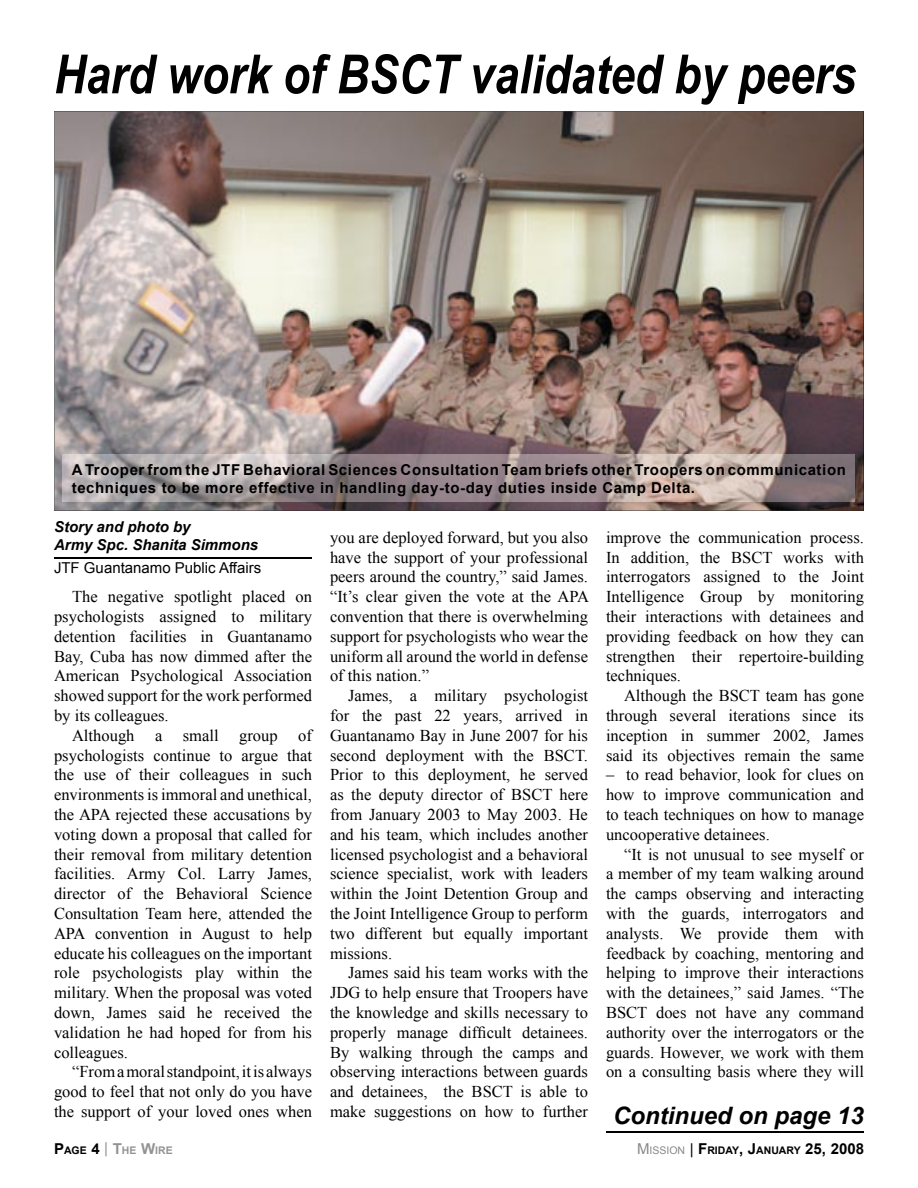
<style>
.page{position:relative;width:918px;height:1188px;background:#fff}
.page>*{position:absolute;margin:0;border:0;box-sizing:border-box;transform-origin:0 0}
.t1{font:italic 700 54px "Arial Narrow";color:#000}
.t2{font:italic 700 24px "Arial";color:#000}
.t3{font:16.5px/19.8px "Times New Roman";color:#000;text-align:justify}
.t4{font:700 15px/18px "Arial";letter-spacing:.04em;color:#000}
.t5{font:italic 700 15px/18px "Arial";color:#000}
.t6{font:15px "Arial";color:#000}
.t7{font:700 10.5px "Arial";color:#000}
.t8{font:700 10.5px "Arial";color:#939393}
.s1{font-size:15px;color:#000}
.s2{color:#000}
.s3{font-weight:400;font-size:15px}
.s4{font-size:15px}
.s5{font-weight:400;font-size:15px;color:#888}
.s6{font-weight:400;color:#888}
</style>
<div class="page">
<hr style="left:54px;top:558px;width:258px;height:1px;background:#000">
<hr style="left:606px;top:1131px;width:258px;height:2px;background:#000">
<img style="left:54px;top:111px;width:810px;height:400px">
<img style="left:63px;top:455px;width:792px;height:47px">
<h1 class="t1" style="left:54px;top:34px;width:804px">Hard work of BSCT validated by peers</h1>
<p class="t4" style="left:72px;top:461px;width:776px">A Trooper from the JTF Behavioral Sciences Consultation Team briefs other Troopers on communication techniques to be more effective in handling day-to-day duties inside Camp Delta.</p>
<p class="t5" style="left:54px;top:518px;width:206px">Story and photo by<br>Army Spc. Shanita Simmons</p>
<p class="t6" style="left:54px;top:558px;width:209px">JTF Guantanamo Public Affairs</p>
<p class="t3" style="left:54px;top:587px;width:260px;text-indent:18px">The negative spotlight placed on psychologists assigned to military detention facilities in Guantanamo Bay, Cuba has now dimmed after the American Psychological Association showed support for the work performed by its colleagues.</p>
<p class="t3" style="left:54px;top:725px;width:260px;text-indent:18px">Although a small group of psychologists continue to argue that the use of their colleagues in such environments is immoral and unethical, the APA rejected these accusations by voting down a proposal that called for their removal from military detention facilities. Army Col. Larry James, director of the Behavioral Science Consultation Team here, attended the APA convention in August to help educate his colleagues on the important role psychologists play within the military. When the proposal was voted down, James said he received the validation he had hoped for from his colleagues.</p>
<p class="t3" style="left:54px;top:1062px;width:260px;text-indent:18px">“From a moral standpoint, it is always good to feel that not only do you have the support of your loved ones when</p>
<p class="t3" style="left:330px;top:527px;width:260px">you are deployed forward, but you also have the support of your professional peers around the country,” said James. “It’s clear given the vote at the APA convention that there is overwhelming support for psychologists who wear the uniform all around the world in defense of this nation.”</p>
<p class="t3" style="left:330px;top:686px;width:260px;text-indent:18px">James, a military psychologist for the past 22 years, arrived in Guantanamo Bay in June 2007 for his second deployment with the BSCT.<br>Prior to this deployment, he served as the deputy director of BSCT here from January 2003 to May 2003. He and his team, which includes another licensed psychologist and a behavioral science specialist, work with leaders within the Joint Detention Group and the Joint Intelligence Group to perform two different but equally important missions.</p>
<p class="t3" style="left:330px;top:963px;width:260px;text-indent:18px">James said his team works with the JDG to help ensure that Troopers have the knowledge and skills necessary to properly manage difficult detainees.<br>By walking through the camps and observing interactions between guards and detainees, the BSCT is able to make suggestions on how to further</p>
<p class="t3" style="left:606px;top:527px;width:260px">improve the communication process.<br>In addition, the BSCT works with interrogators assigned to the Joint Intelligence Group by monitoring their interactions with detainees and providing feedback on how they can strengthen their repertoire-building techniques.</p>
<p class="t3" style="left:606px;top:686px;width:260px;text-indent:18px">Although the BSCT team has gone through several iterations since its inception in summer 2002, James said its objectives remain the same</p>
<p class="t3" style="left:606px;top:765px;width:260px">– to read behavior, look for clues on how to improve communication and to teach techniques on how to manage uncooperative detainees.</p>
<p class="t3" style="left:606px;top:844px;width:260px;text-indent:18px">“It is not unusual to see myself or a member of my team walking around the camps observing and interacting with the guards, interrogators and analysts. We provide them with feedback by coaching, mentoring and helping to improve their interactions with the detainees,” said James. “The BSCT does not have any command authority over the interrogators or the guards. However, we work with them on a consulting basis where they will</p>
<h2 class="t2" style="left:613px;top:1100px;width:252px">Continued on page 13</h2>
<p class="t8" style="left:54px;top:1143px;width:120px"><span class="s1">P</span><span class="s2">AGE</span> <span class="s1">4</span> <span class="s3">|</span> <span class="s4">T</span>HE <span class="s4">W</span>IRE</p>
<p class="t7" style="left:637px;top:1144px;width:229px"><span class="s5">M</span><span class="s6">ISSION</span> <span class="s3">|</span> <span class="s4">F</span>RIDAY<span class="s4">, J</span>ANUARY <span class="s4">25, 2008</span></p>
</div>
